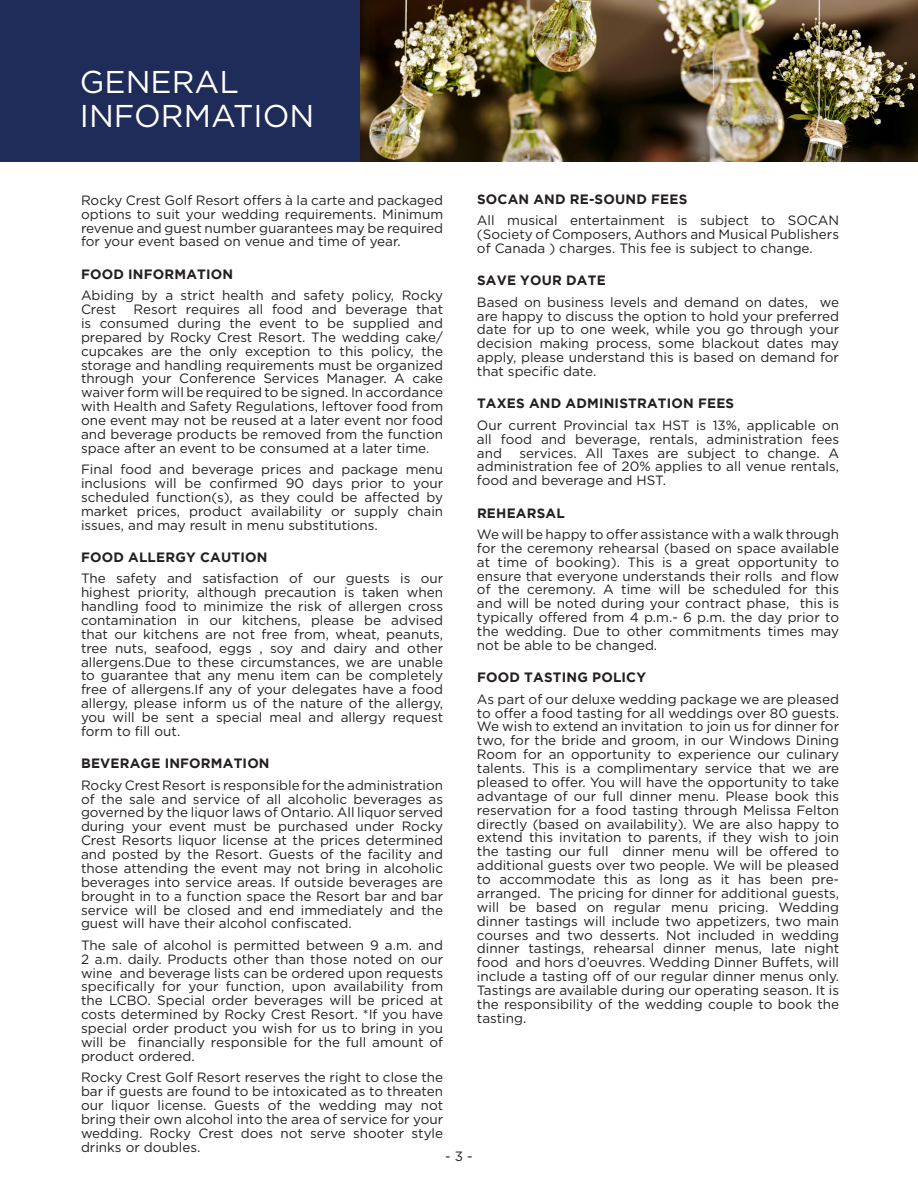
<style>
.page{position:relative;width:918px;height:1188px;background:#fff}
.page>*{position:absolute;margin:0;border:0;box-sizing:border-box;transform-origin:0 0}
.t1{font:31.5px "Gotham";color:#fff}
.t2{font:13.5px/13.8px "Gotham";color:#231f20;text-align:justify}
.t3{font:700 13.5px "Gotham";letter-spacing:.015em;color:#231f20}
</style>
<div class="page">
<img style="left:360px;top:0;width:558px;height:162px">
<div style="left:0;top:0;width:360px;height:162px;background:#1f2b58"></div>
<p class="t1" style="left:80px;top:62px;width:160px">GENERAL</p>
<p class="t1" style="left:80px;top:96px;width:236px">INFORMATION</p>
<p class="t3" style="left:477px;top:191px;width:212px">SOCAN AND RE-SOUND FEES</p>
<p class="t2" style="left:477px;top:213px;width:364px">All musical entertainment is subject to SOCAN (Society of Composers, Authors and Musical Publishers of Canada ) charges. This fee is subject to change.</p>
<p class="t3" style="left:477px;top:273px;width:130px">SAVE YOUR DATE</p>
<p class="t2" style="left:477px;top:295px;width:364px">Based on business levels and demand on dates, we are happy to discuss the option to hold your preferred date for up to one week, while you go through your decision making process, some blackout dates may apply, please understand this is based on demand for that specific date.</p>
<p class="t3" style="left:477px;top:396px;width:259px">TAXES AND ADMINISTRATION FEES</p>
<p class="t2" style="left:477px;top:418px;width:364px">Our current Provincial tax HST is 13%, applicable on all food and beverage, rentals, administration fees and</p>
<p class="t2" style="left:81px;top:193px;width:364px">Rocky Crest Golf Resort offers à la carte and packaged options to suit your wedding requirements. Minimum revenue and guest number guarantees may be required for your event based on venue and time of year.</p>
<p class="t3" style="left:81px;top:266px;width:154px">FOOD INFORMATION</p>
<p class="t2" style="left:81px;top:288px;width:364px">Abiding by a strict health and safety policy, Rocky<br>Crest</p>
<p class="t2" style="left:81px;top:302px;width:364px;text-indent:52px">Resort requires all food and beverage that is consumed during the event to be supplied and prepared by Rocky Crest Resort. The wedding cake/ cupcakes are the only exception to this policy, the storage and handling requirements must be organized through your Conference Services Manager. A cake waiver form will be required to be signed. In accordance with Health and Safety Regulations, leftover food from one event may not be reused at a later event nor food and beverage products be removed from the function space after an event to be consumed at a later time.</p>
<p class="t2" style="left:81px;top:462px;width:364px">Final food and beverage prices and package menu inclusions will be confirmed 90 days prior to your scheduled function(s), as they could be affected by market prices, product availability or supply chain issues, and may result in menu substitutions.</p>
<p class="t3" style="left:81px;top:549px;width:188px">FOOD ALLERGY CAUTION</p>
<p class="t2" style="left:81px;top:571px;width:364px">The safety and satisfaction of our guests is our highest priority, although precaution is taken when handling food to minimize the risk of allergen cross contamination in our kitchens, please be advised that our kitchens are not free from, wheat, peanuts, tree nuts, seafood, eggs , soy and dairy and other allergens.Due to these circumstances, we are unable to guarantee that any menu item can be completely free of allergens.If any of your delegates have a food allergy, please inform us of the nature of the allergy, you will be sent a special meal and allergy request form to fill out.</p>
<p class="t3" style="left:81px;top:756px;width:190px">BEVERAGE INFORMATION</p>
<p class="t2" style="left:81px;top:778px;width:364px">Rocky Crest Resort is responsible for the administration of the sale and service of all alcoholic beverages as governed by the liquor laws of Ontario. All liquor served during your event must be purchased under Rocky Crest Resorts liquor license at the prices determined and posted by the Resort. Guests of the facility and those attending the event may not bring in alcoholic beverages into service areas. If outside beverages are brought in to a function space the Resort bar and bar service will be closed and end immediately and the guest will have their alcohol confiscated.</p>
<p class="t2" style="left:81px;top:938px;width:364px">The sale of alcohol is permitted between 9 a.m. and 2 a.m. daily. Products other than those noted on our wine and beverage lists can be ordered upon requests specifically for your function, upon availability from the LCBO. Special order beverages will be priced at costs determined by Rocky Crest Resort. *If you have special order product you wish for us to bring in you will be financially responsible for the full amount of product ordered.</p>
<p class="t2" style="left:81px;top:1070px;width:364px">Rocky Crest Golf Resort reserves the right to close the bar if guests are found to be intoxicated as to threaten our liquor license. Guests of the wedding may not bring their own alcohol into the area of service for your wedding. Rocky Crest does not serve shooter style drinks or doubles.</p>
<p class="t2" style="left:477px;top:446px;width:364px;text-indent:43px">services. All Taxes are subject to change. A administration fee of 20% applies to all venue rentals, food and beverage and HST.</p>
<p class="t3" style="left:477px;top:505px;width:89px">REHEARSAL</p>
<p class="t2" style="left:477px;top:527px;width:364px">We will be happy to offer assistance with a walk through for the ceremony rehearsal (based on space available at time of booking). This is a great opportunity to ensure that everyone understands their rolls and flow of the ceremony. A time will be scheduled for this and will be noted during your contract phase, this is typically offered from 4 p.m.- 6 p.m. the day prior to the wedding. Due to other commitments times may not be able to be changed.</p>
<p class="t3" style="left:477px;top:670px;width:171px">FOOD TASTING POLICY</p>
<p class="t2" style="left:477px;top:692px;width:364px">As part of our deluxe wedding package we are pleased to offer a food tasting for all weddings over 80 guests.<br>We wish to extend an invitation to join us for dinner for two, for the bride and groom, in our Windows Dining Room for an opportunity to experience our culinary talents. This is a complimentary service that we are pleased to offer. You will have the opportunity to take advantage of our full dinner menu. Please book this reservation for a food tasting through Melissa Felton directly (based on availability). We are also happy to extend this invitation to parents, if they wish to join the tasting our full dinner menu will be offered to additional guests over two people. We will be pleased to accommodate this as long as it has been pre&shy;arranged. The pricing for dinner for additional guests, will be based on regular menu pricing. Wedding dinner tastings will include two appetizers, two main courses and two desserts. Not included in wedding dinner tastings, rehearsal dinner menus, late night food and hors d’oeuvres. Wedding Dinner Buffets, will include a tasting off of our regular dinner menus only.<br>Tastings are available during our operating season. It is the responsibility of the wedding couple to book the tasting.</p>
<p class="t2" style="left:445px;top:1149px;width:29px">- 3 -</p>
</div>
